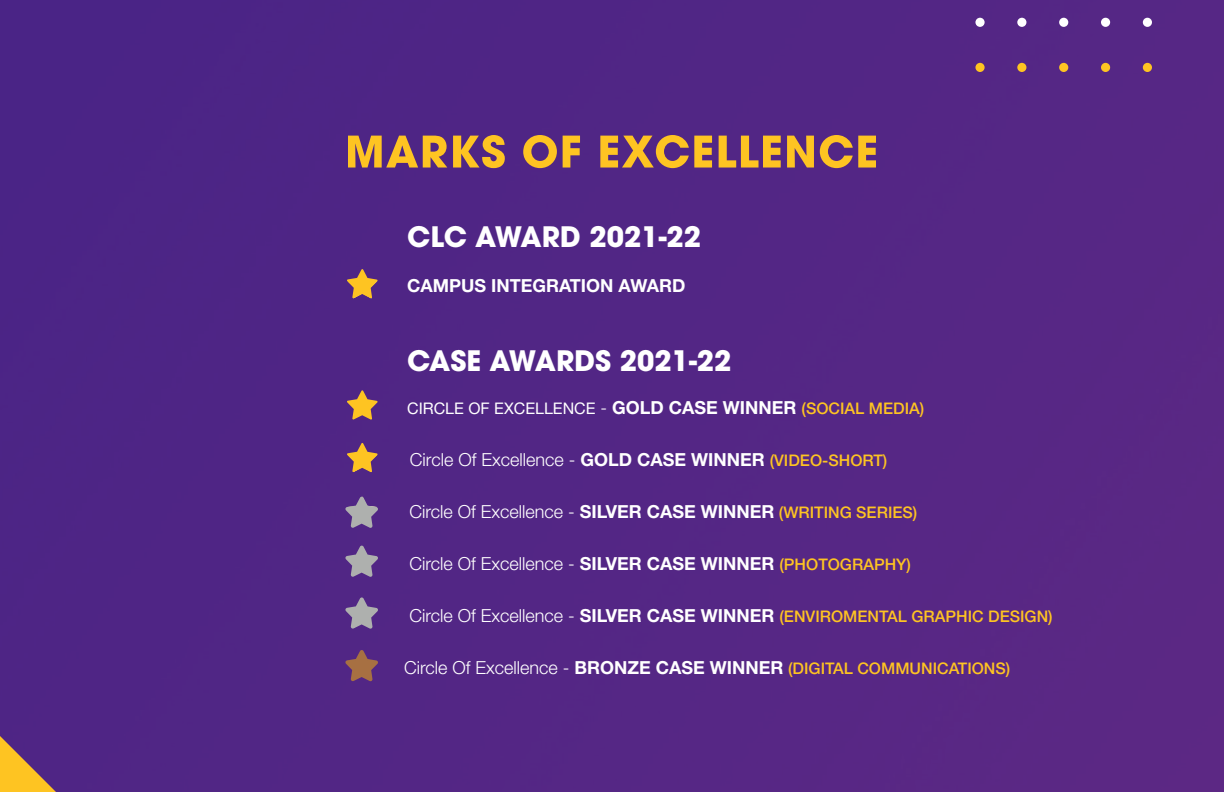
<style>
.page{position:relative;width:1224px;height:792px;background:#4e2582}
.page>*{position:absolute;margin:0;border:0;box-sizing:border-box;transform-origin:0 0}
.t1{font:700 28px "ITC Avant Garde Pro";color:#fff}
.t2{font:300 18px "Helvetica Neue";color:#fff}
.t3{font:700 18px "Helvetica Neue";color:#fff}
.t4{font:500 16px "Helvetica Neue";color:#fec422}
.t5{font:16px "Helvetica Neue";color:#fff}
.s1{font-weight:300;font-size:18px}
.s2{font-weight:700;font-size:18px}
.s3{font-weight:500;color:#fec422}
.s4{font-weight:700}
.s5{font-weight:500;font-size:16px;color:#fec422}
.s6{font-weight:300;font-size:18px;color:#fff}
.s7{font-weight:700;font-size:18px;color:#fff}
</style>
<div class="page">
<svg style="left:348px;top:135px;width:528px;height:33px"></svg>
<svg style="left:347px;top:443px;width:31px;height:29px"></svg>
<svg style="left:347px;top:390px;width:31px;height:30px"></svg>
<svg style="left:347px;top:269px;width:31px;height:29px"></svg>
<svg style="left:345px;top:497px;width:33px;height:31px"></svg>
<svg style="left:345px;top:546px;width:33px;height:31px"></svg>
<svg style="left:345px;top:597px;width:33px;height:32px"></svg>
<svg style="left:345px;top:650px;width:33px;height:31px"></svg>
<svg style="left:0;top:736px;width:56px;height:56px"></svg>
<div style="left:975px;top:63px;width:10px;height:9px;background:#fec422;border-radius:50%"></div>
<div style="left:975px;top:18px;width:10px;height:9px;background:#fff;border-radius:50%"></div>
<div style="left:1017px;top:63px;width:9px;height:9px;background:#fec422;border-radius:50%"></div>
<div style="left:1017px;top:18px;width:9px;height:9px;background:#fff;border-radius:50%"></div>
<div style="left:1059px;top:63px;width:9px;height:9px;background:#fec422;border-radius:50%"></div>
<div style="left:1059px;top:18px;width:9px;height:9px;background:#fff;border-radius:50%"></div>
<div style="left:1101px;top:63px;width:9px;height:9px;background:#fec422;border-radius:50%"></div>
<div style="left:1101px;top:18px;width:9px;height:9px;background:#fff;border-radius:50%"></div>
<div style="left:1143px;top:63px;width:9px;height:9px;background:#fec422;border-radius:50%"></div>
<div style="left:1143px;top:18px;width:9px;height:9px;background:#fff;border-radius:50%"></div>
<p class="t1" style="left:407px;top:218px;width:296px">CLC AWARD 2021-22</p>
<p class="t3" style="left:407px;top:272px;width:280px">CAMPUS INTEGRATION AWARD</p>
<p class="t1" style="left:407px;top:342px;width:326px">CASE AWARDS 2021-22</p>
<p class="t5" style="left:407px;top:397px;width:519px">CIRCLE OF EXCELLENCE <span class="s1">-</span> <span class="s2">GOLD CASE WINNER</span> <span class="s3">(SOCIAL MEDIA)</span></p>
<p class="t2" style="left:410px;top:445px;width:479px">Circle Of Excellence - <span class="s4">GOLD CASE WINNER</span> <span class="s5">(VIDEO-SHORT)</span></p>
<p class="t2" style="left:409px;top:497px;width:509px">Circle Of Excellence - <span class="s4">SILVER CASE WINNER</span> <span class="s5">(WRITING SERIES)</span></p>
<p class="t2" style="left:409px;top:549px;width:503px">Circle Of Excellence - <span class="s4">SILVER CASE WINNER</span> <span class="s5">(PHOTOGRAPHY)</span></p>
<p class="t4" style="left:409px;top:603px;width:645px"><span class="s6">Circle Of Excellence -</span> <span class="s7">SILVER CASE WINNER</span> (ENVIROMENTAL GRAPHIC DESIGN)</p>
<p class="t4" style="left:404px;top:655px;width:608px"><span class="s6">Circle Of Excellence -</span> <span class="s7">BRONZE CASE WINNER</span> (DIGITAL COMMUNICATIONS)</p>
</div>
